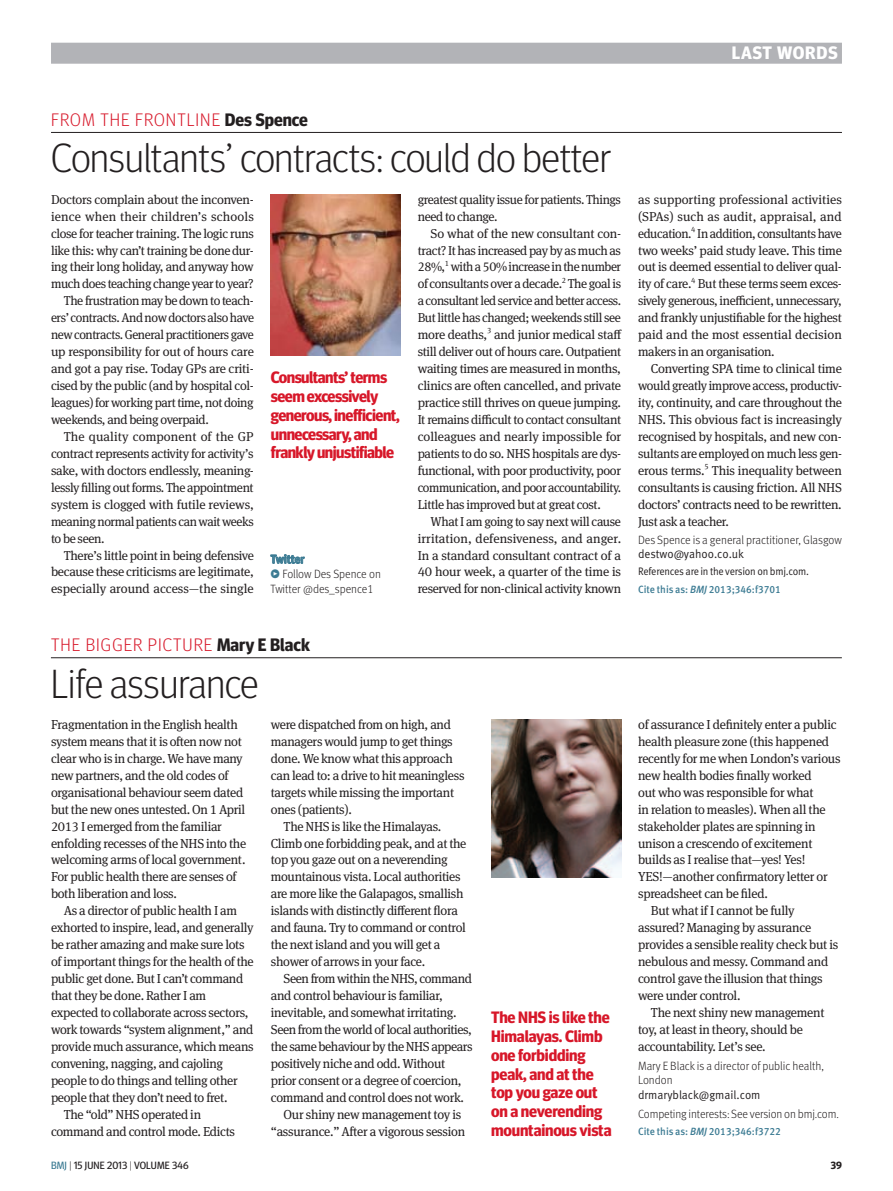
<style>
.page{position:relative;width:893px;height:1191px;background:#fff}
.page>*{position:absolute;margin:0;border:0;box-sizing:border-box;transform-origin:0 0}
.comment_head_27{font:300 40.5px "Meta Headline OT";color:#231f20}
.column_slug{font:300 18px "Meta Headline OT";letter-spacing:.06em;color:#d71729}
.Section-Strap_grey_R{font:700 18px "Meta Headline OT";letter-spacing:.04em;color:#fff}
.quote{font:700 16.5px/18.8px "Meta Headline OT";letter-spacing:-.025em;color:#d71729}
.body_left_indent{font:13.05px/17px "Meta Serif Pro";letter-spacing:-.025em;color:#231f20}
.body{font:13.05px/17px "Meta Serif Pro";letter-spacing:-.025em;color:#231f20}
.body_indent{font:12.9px/17px "Meta Serif Pro";letter-spacing:-.03em;color:#231f20;text-align:justify}
.body-2{font:12.9px/17px "Meta Serif Pro";letter-spacing:-.03em;color:#231f20;text-align:justify}
.comment_author_detai{font:300 12px/14.2px "Meta Pro";letter-spacing:-.005em;color:#231f20;scale:.95 1}
._8pt_Link_BLOB{font:300 12px/15px "Meta Pro";letter-spacing:-.005em;color:#231f20;scale:.95 1}
._8pt_Link_bold{font:700 12px "Meta Pro";letter-spacing:-.015em;color:#3c7b93;scale:.95 1}
.acknol_sup_cor_to__r{font:10.8px "Meta Pro Normal";letter-spacing:-.02em;color:#231f20;scale:.93 1}
.citation{font:500 10.5px "Meta Pro";color:#3c7b93;scale:.95 1}
.t1{font:10.5px "Meta Headline OT";letter-spacing:.01em;color:#231f20}
.t2{font:700 10.5px "Meta Headline OT";color:#231f20}
.s1{font-weight:700;color:#231f20}
.s2{color:#3c7b93}
.s3{font-family:"Meta Pro Normal";font-weight:400}
.s4{font-style:italic}
.s5{font-weight:300}
</style>
<div class="page">
<div style="left:51px;top:43px;width:791px;height:21px;background:#b2b3b7"></div>
<hr style="left:51px;top:132px;width:791px;height:1px;background:#231f20">
<img style="left:270px;top:194px;width:130px;height:162px">
<hr style="left:51px;top:657px;width:791px;height:1px;background:#231f20">
<svg style="left:271px;top:554px;width:34px;height:10px"></svg>
<img style="left:492px;top:720px;width:130px;height:157px">
<p class="Section-Strap_grey_R" style="left:732px;top:42px;width:107px">LAST WORDS</p>
<p class="column_slug" style="left:51px;top:109px;width:258px">FROM THE FRONTLINE <span class="s1">Des Spence</span></p>
<p class="comment_head_27" style="left:51px;top:134px;width:562px">Consultants’ contracts: could do better</p>
<p class="body-2" style="left:51px;top:190px;width:204px">Doctors complain about the inconven&shy;ience when their children’s schools close for teacher training. The logic runs like this: why can’t training be done dur&shy;ing their long holiday, and anyway how much does teaching change year to year?</p>
<p class="body_indent" style="left:51px;top:292px;width:204px;text-indent:13px">The frustration may be down to teach&shy;ers’ contracts. And now doctors also have new contracts. General practitioners gave up responsibility for out of hours care and got a pay rise. Today GPs are criti&shy;cised by the public (and by hospital col&shy;leagues) for working part time, not doing weekends, and being overpaid.</p>
<p class="body_indent" style="left:51px;top:427px;width:204px;text-indent:13px">The quality component of the GP contract represents activity for activity’s sake, with doctors endlessly, meaning&shy;lessly filling out forms. The appointment system is clogged with futile reviews, meaning normal patients can wait weeks to be seen.</p>
<p class="body_indent" style="left:51px;top:546px;width:204px;text-indent:13px">There’s little point in being defensive because these criticisms are legitimate, especially around access—the single</p>
<p class="quote" style="left:271px;top:368px;width:130px">Consultants’ terms seem excessively generous, inefficient, unnecessary, and frankly unjustifiable</p>
<p class="_8pt_Link_bold" style="left:271px;top:550px;width:37px">Twitter</p>
<p class="_8pt_Link_BLOB" style="left:271px;top:566px;width:118px"><span class="s2">̻</span> Follow Des Spence on<br>Twitter @des_spence1</p>
<p class="body_indent" style="left:418px;top:190px;width:205px">greatest quality issue for patients. Things need to change.</p>
<p class="body_indent" style="left:418px;top:224px;width:205px;text-indent:13px">So what of the new consultant con&shy;tract? It has increased pay by as much as 28%,<sup>1</sup> with a 50% increase in the number of consultants over a decade.<sup>2</sup> The goal is a consultant led service and better access.<br>But little has changed; weekends still see more deaths,<sup>3</sup> and junior medical staff still deliver out of hours care. Outpatient waiting times are measured in months, clinics are often cancelled, and private practice still thrives on queue jumping.<br>It remains difficult to contact consultant colleagues and nearly impossible for patients to do so. NHS hospitals are dys&shy;functional, with poor productivity, poor communication, and poor accountability.<br>Little has improved but at great cost.</p>
<p class="body_indent" style="left:418px;top:512px;width:205px;text-indent:13px">What I am going to say next will cause irritation, defensiveness, and anger.<br>In a standard consultant contract of a 40 hour week, a quarter of the time is reserved for non-clinical activity known</p>
<p class="body_indent" style="left:638px;top:190px;width:205px">as supporting professional activities (SPAs) such as audit, appraisal, and education.<sup>4</sup> In addition, consultants have two weeks’ paid study leave. This time out is deemed essential to deliver qual&shy;ity of care.<sup>4</sup> But these terms seem exces&shy;sively generous, inefficient, unnecessary, and frankly unjustifiable for the highest paid and the most essential decision makers in an organisation.</p>
<p class="body_indent" style="left:638px;top:359px;width:205px;text-indent:13px">Converting SPA time to clinical time would greatly improve access, productiv&shy;ity, continuity, and care throughout the NHS. This obvious fact is increasingly recognised by hospitals, and new con&shy;sultants are employed on much less gen&shy;erous terms.<sup>5</sup> This inequality between consultants is causing friction. All NHS doctors’ contracts need to be rewritten.<br>Just ask a teacher.</p>
<p class="comment_author_detai" style="left:638px;top:532px;width:216px">Des Spence is a general practitioner, Glasgow <span class="s3">destwo@yahoo.co.uk</span></p>
<p class="acknol_sup_cor_to__r" style="left:638px;top:563px;width:185px">References are in the version on bmj.com.</p>
<p class="citation" style="left:638px;top:581px;width:152px">Cite this as: <span class="s4">BMJ</span> 2013;346:f3701</p>
<p class="column_slug" style="left:51px;top:634px;width:261px">THE BIGGER PICTURE <span class="s1">Mary E Black</span></p>
<p class="comment_head_27" style="left:51px;top:659px;width:209px">Life assurance</p>
<p class="body" style="left:51px;top:715px;width:197px">Fragmentation in the English health system means that it is often now not clear who is in charge. We have many new partners, and the old codes of organisational behaviour seem dated but the new ones untested. On 1 April 2013 I emerged from the familiar enfolding recesses of the NHS into the welcoming arms of local government.<br>For public health there are senses of both liberation and loss.</p>
<p class="body_left_indent" style="left:51px;top:901px;width:204px;text-indent:13px">As a director of public health I am exhorted to inspire, lead, and generally be rather amazing and make sure lots of important things for the health of the public get done. But I can’t command that they be done. Rather I am expected to collaborate across sectors, work towards “system alignment,” and provide much assurance, which means convening, nagging, and cajoling people to do things and telling other people that they don’t need to fret.</p>
<p class="body_left_indent" style="left:51px;top:1104px;width:186px;text-indent:13px">The “old” NHS operated in command and control mode. Edicts</p>
<p class="body_left_indent" style="left:271px;top:715px;width:195px">were dispatched from on high, and managers would jump to get things done. We know what this approach can lead to: a drive to hit meaningless targets while missing the important ones (patients).</p>
<p class="body_left_indent" style="left:271px;top:817px;width:197px;text-indent:13px">The NHS is like the Himalayas.<br>Climb one forbidding peak, and at the top you gaze out on a neverending mountainous vista. Local authorities are more like the Galapagos, smallish islands with distinctly different flora and fauna. Try to command or control the next island and you will get a shower of arrows in your face.</p>
<p class="body_left_indent" style="left:271px;top:969px;width:203px;text-indent:13px">Seen from within the NHS, command and control behaviour is familiar, inevitable, and somewhat irritating.<br>Seen from the world of local authorities, the same behaviour by the NHS appears positively niche and odd. Without prior consent or a degree of coercion, command and control does not work.</p>
<p class="body_left_indent" style="left:271px;top:1104px;width:196px;text-align:right">Our shiny new management toy is “assurance.” After a vigorous session</p>
<p class="quote" style="left:491px;top:1008px;width:122px">The NHS is like the<br>Himalayas. Climb one forbidding peak, and at the top you gaze out on a neverending mountainous vista</p>
<p class="body_left_indent" style="left:638px;top:715px;width:204px">of assurance I definitely enter a public health pleasure zone (this happened recently for me when London’s various new health bodies finally worked<br>out who was responsible for what<br>in relation to measles). When all the stakeholder plates are spinning in unison a crescendo of excitement builds as I realise that—yes! Yes!<br>YES!—another confirmatory letter or spreadsheet can be filed.</p>
<p class="body_left_indent" style="left:638px;top:901px;width:202px;text-indent:13px">But what if I cannot be fully assured? Managing by assurance provides a sensible reality check but is nebulous and messy. Command and control gave the illusion that things were under control.</p>
<p class="body_left_indent" style="left:638px;top:1003px;width:188px;text-indent:13px">The next shiny new management toy, at least in theory, should be accountability. Let’s see.</p>
<p class="comment_author_detai" style="left:638px;top:1058px;width:197px">Mary E Black is a director of public health,<br>London<br><span class="s3">drmaryblack@gmail.com</span></p>
<p class="comment_author_detai" style="left:638px;top:1106px;width:213px">Competing interests: See version on bmj.com.</p>
<p class="citation" style="left:638px;top:1123px;width:152px">Cite this as: <span class="s4">BMJ</span> 2013;346:f3722</p>
<p class="t1" style="left:51px;top:1159px;width:139px"><span class="s2">BMJ</span> <span class="s5">|</span> 15 JUNE 2013 <span class="s5">|</span> VOLUME 346</p>
<p class="t2" style="left:831px;top:1159px;width:13px">39</p>
</div>
